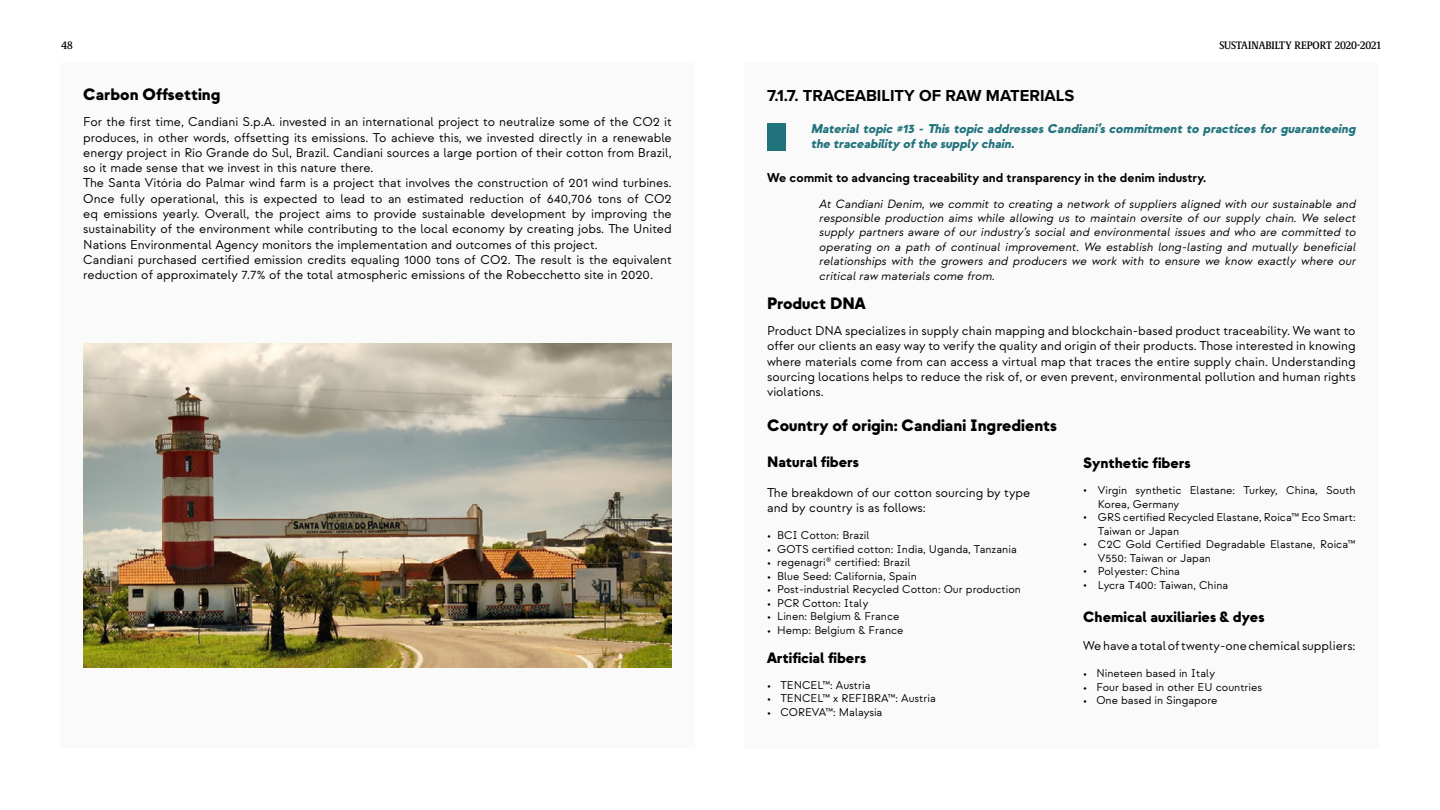
<style>
.page{position:relative;width:1440px;height:810px;background:#fff}
.page>*{position:absolute;margin:0;border:0;box-sizing:border-box;transform-origin:0 0}
.t1{font:900 16.5px "Strawford";color:#000}
.t2{font:700 16.5px "Proxima Nova";color:#000}
.t3{font:900 15px "Strawford";color:#000}
.t4{font:12.75px/15.3px "Strawford";color:#000}
.t5{font:italic 900 12.75px/15.3px "Strawford";color:#21737b}
.t6{font:700 12.75px "Strawford";color:#000}
.t7{font:italic 12px/14.4px "Strawford";color:#000;text-align:justify}
.t8{font:11.25px/13.5px "Strawford";color:#000}
.t9{font:500 condensed 11.25px "Demos Next Pro";color:#000}
</style>
<div class="page">
<div style="left:744px;top:63px;width:634px;height:685px;background:#fafafa"></div>
<div style="left:60px;top:63px;width:635px;height:685px;background:#fafafa"></div>
<img style="left:83px;top:344px;width:589px;height:323px">
<div style="left:767px;top:124px;width:18px;height:27px;background:#21737b"></div>
<p class="t9" style="left:62px;top:37px;width:13px">48</p>
<p class="t9" style="left:1219px;top:37px;width:163px">SUSTAINABILTY REPORT 2020-2021</p>
<p class="t1" style="left:83px;top:84px;width:139px">Carbon Offsetting</p>
<p class="t4" style="left:83px;top:115px;width:590px">For the first time, Candiani S.p.A. invested in an international project to neutralize some of the CO2 it produces, in other words, offsetting its emissions. To achieve this, we invested directly in a renewable energy project in Rio Grande do Sul, Brazil. Candiani sources a large portion of their cotton from Brazil, so it made sense that we invest in this nature there.<br>The Santa Vitória do Palmar wind farm is a project that involves the construction of 201 wind turbines.<br>Once fully operational, this is expected to lead to an estimated reduction of 640,706 tons of CO2 eq emissions yearly. Overall, the project aims to provide sustainable development by improving the sustainability of the environment while contributing to the local economy by creating jobs. The United Nations Environmental Agency monitors the implementation and outcomes of this project.<br>Candiani purchased certified emission credits equaling 1000 tons of CO2. The result is the equivalent reduction of approximately 7.7% of the total atmospheric emissions of the Robecchetto site in 2020.</p>
<p class="t5" style="left:811px;top:121px;width:546px">Material topic #13 - This topic addresses Candiani’s commitment to practices for guaranteeing the traceability of the supply chain.</p>
<p class="t2" style="left:767px;top:83px;width:309px">7.1.7. TRACEABILITY OF RAW MATERIALS</p>
<p class="t6" style="left:767px;top:170px;width:441px">We commit to advancing traceability and transparency in the denim industry.</p>
<p class="t7" style="left:819px;top:196px;width:538px">At Candiani Denim, we commit to creating a network of suppliers aligned with our sustainable and responsible production aims while allowing us to maintain oversite of our supply chain. We select supply partners aware of our industry’s social and environmental issues and who are committed to operating on a path of continual improvement. We establish long-lasting and mutually beneficial relationships with the growers and producers we work with to ensure we know exactly where our critical raw materials come from.</p>
<p class="t1" style="left:767px;top:293px;width:100px">Product DNA</p>
<p class="t4" style="left:767px;top:323px;width:590px;text-align:justify">Product DNA specializes in supply chain mapping and blockchain-based product traceability. We want to offer our clients an easy way to verify the quality and origin of their products. Those interested in knowing where materials come from can access a virtual map that traces the entire supply chain. Understanding sourcing locations helps to reduce the risk of, or even prevent, environmental pollution and human rights violations.</p>
<p class="t1" style="left:767px;top:416px;width:291px">Country of origin: Candiani Ingredients</p>
<p class="t3" style="left:767px;top:453px;width:93px">Natural fibers</p>
<p class="t4" style="left:767px;top:485px;width:265px">The breakdown of our cotton sourcing by type and by country is as follows:</p>
<p class="t8" style="left:767px;top:529px;width:104px">• BCI Cotton: Brazil</p>
<p class="t8" style="left:767px;top:542px;width:251px">• GOTS certified cotton: India, Uganda, Tanzania</p>
<p class="t8" style="left:767px;top:556px;width:145px">• regenagri® certified: Brazil</p>
<p class="t8" style="left:767px;top:569px;width:151px">• Blue Seed: California, Spain</p>
<p class="t8" style="left:767px;top:583px;width:255px">• Post-industrial Recycled Cotton: Our production</p>
<p class="t8" style="left:767px;top:596px;width:103px">• PCR Cotton: Italy</p>
<p class="t8" style="left:767px;top:610px;width:134px">• Linen: Belgium &amp; France</p>
<p class="t8" style="left:767px;top:623px;width:138px">• Hemp: Belgium &amp; France</p>
<p class="t3" style="left:767px;top:648px;width:100px">Artificial fibers</p>
<p class="t8" style="left:767px;top:678px;width:105px">• TENCEL™: Austria</p>
<p class="t8" style="left:767px;top:692px;width:170px">• TENCEL™ x REFIBRA™: Austria</p>
<p class="t8" style="left:767px;top:705px;width:117px">• COREVA™: Malaysia</p>
<p class="t3" style="left:1083px;top:454px;width:109px">Synthetic fibers</p>
<p class="t8" style="left:1083px;top:483px;width:5px">•</p>
<p class="t8" style="left:1083px;top:510px;width:5px">•</p>
<p class="t8" style="left:1083px;top:537px;width:5px">•</p>
<p class="t8" style="left:1083px;top:564px;width:5px">• •</p>
<p class="t8" style="left:1098px;top:484px;width:259px">Virgin synthetic Elastane: Turkey, China, South<br>Korea, Germany<br>GRS certified Recycled Elastane, Roica™ Eco Smart:<br>Taiwan or Japan<br>C2C Gold Certified Degradable Elastane, Roica™<br>V550: Taiwan or Japan<br>Polyester: China<br>Lycra T400: Taiwan, China</p>
<p class="t3" style="left:1083px;top:607px;width:183px">Chemical auxiliaries &amp; dyes</p>
<p class="t4" style="left:1083px;top:638px;width:274px">We have a total of twenty-one chemical suppliers:</p>
<p class="t8" style="left:1083px;top:667px;width:134px">• Nineteen based in Italy</p>
<p class="t8" style="left:1083px;top:681px;width:180px">• Four based in other EU countries</p>
<p class="t8" style="left:1083px;top:694px;width:136px">• One based in Singapore</p>
</div>
